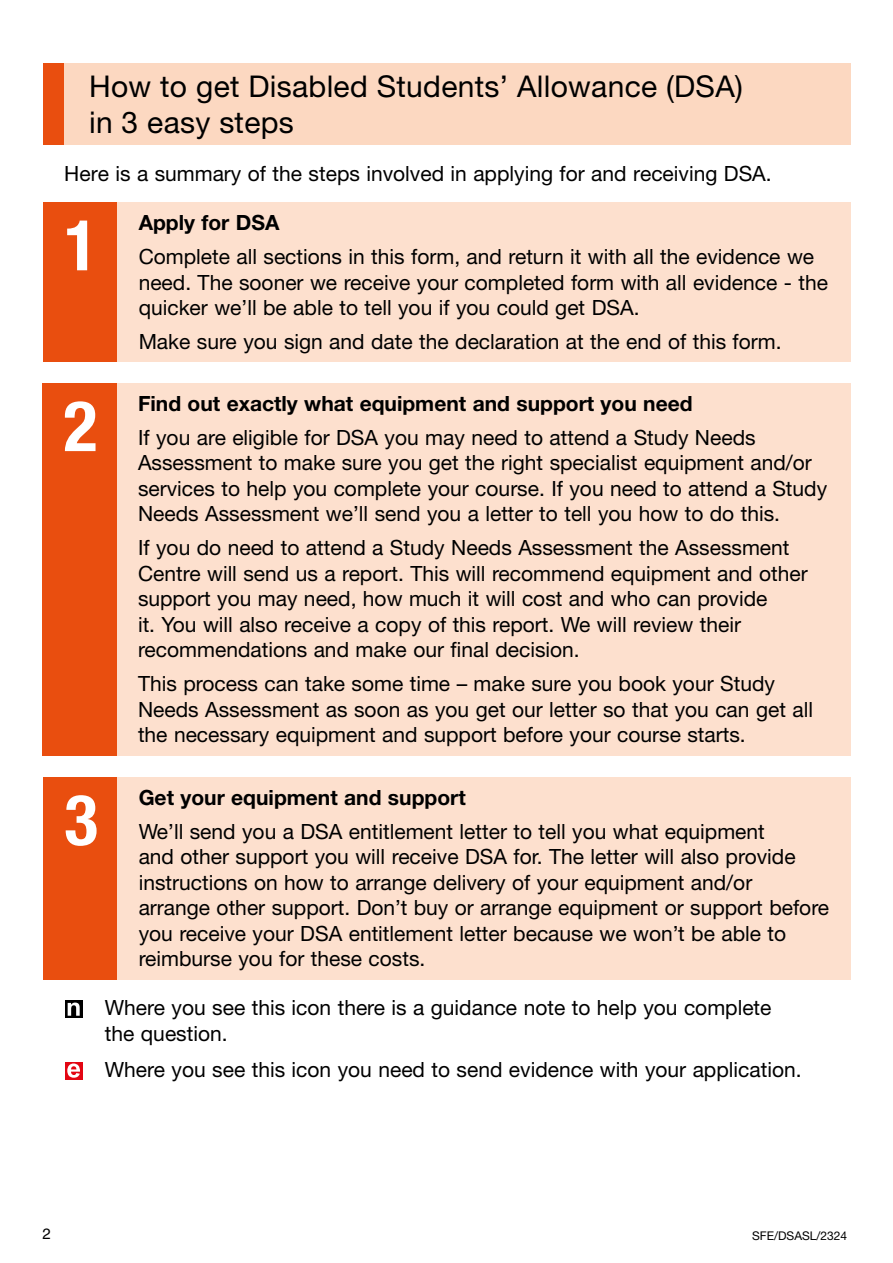
<style>
.page{position:relative;width:893px;height:1263px;background:#fff}
.page>*{position:absolute;margin:0;border:0;box-sizing:border-box;transform-origin:0 0}
.t1{font:700 condensed 70.2px "Helvetica Neue LT Std";color:#fff}
.t2{font:30px/36px "Helvetica Neue LT Std";letter-spacing:.01em;color:#000}
.Body{font:21px/25.5px "Helvetica Neue LT Std";color:#000}
.Body_14{font:21px/25.5px "Helvetica Neue LT Std";color:#000}
.Body-2{font:700 21px "Helvetica Neue LT Std";color:#000}
.t3{font:15px "Helvetica LT Std";color:#000}
.t4{font:12px "Helvetica Neue LT Std";color:#000}
</style>
<div class="page">
<div style="left:43px;top:202px;width:74px;height:160px;background:#e94e0f"></div>
<div style="left:43px;top:383px;width:74px;height:373px;background:#e94e0f"></div>
<div style="left:43px;top:777px;width:74px;height:202px;background:#e94e0f"></div>
<div style="left:43px;top:64px;width:21px;height:81px;background:#e94e0f"></div>
<div style="left:64px;top:64px;width:786px;height:81px;background:#fcd8c1"></div>
<div style="left:117px;top:202px;width:733px;height:160px;background:#fde0ce"></div>
<div style="left:117px;top:383px;width:733px;height:372px;background:#fde0ce"></div>
<div style="left:117px;top:777px;width:733px;height:202px;background:#fde0ce"></div>
<svg style="left:65px;top:1000px;width:17px;height:17px"></svg>
<svg style="left:68px;top:1002px;width:12px;height:14px"></svg>
<div style="left:65px;top:1062px;width:17px;height:17px;background:#e30613"></div>
<svg style="left:67px;top:1063px;width:13px;height:15px"></svg>
<p class="t2" style="left:89px;top:68px;width:655px">How to get Disabled Students’ Allowance (DSA) in 3 easy steps</p>
<p class="Body" style="left:64px;top:161px;width:709px">Here is a summary of the steps involved in applying for and receiving DSA.</p>
<p class="t1" style="left:64px;top:203px;width:35px">1</p>
<p class="Body-2" style="left:139px;top:210px;width:142px">Apply for DSA</p>
<p class="Body" style="left:139px;top:244px;width:691px">Complete all sections in this form, and return it with all the evidence we need. The sooner we receive your completed form with all evidence - the quicker we’ll be able to tell you if you could get DSA.</p>
<p class="Body" style="left:139px;top:329px;width:644px">Make sure you sign and date the declaration at the end of this form.</p>
<p class="t1" style="left:64px;top:384px;width:35px">2</p>
<p class="Body-2" style="left:138px;top:390px;width:556px">Find out exactly what equipment and support you need</p>
<p class="Body" style="left:138px;top:424px;width:691px">If you are eligible for DSA you may need to attend a Study Needs Assessment to make sure you get the right specialist equipment and/or services to help you complete your course. If you need to attend a Study Needs Assessment we’ll send you a letter to tell you how to do this.</p>
<p class="Body" style="left:138px;top:535px;width:671px">If you do need to attend a Study Needs Assessment the Assessment Centre will send us a report. This will recommend equipment and other support you may need, how much it will cost and who can provide<br>it. You will also receive a copy of this report. We will review their recommendations and make our final decision.</p>
<p class="Body" style="left:138px;top:671px;width:676px">This process can take some time – make sure you book your Study<br>Needs Assessment as soon as you get our letter so that you can get all the necessary equipment and support before your course starts.</p>
<p class="t1" style="left:64px;top:777px;width:35px">3</p>
<p class="Body-2" style="left:139px;top:784px;width:329px">Get your equipment and support</p>
<p class="Body" style="left:139px;top:818px;width:692px">We’ll send you a DSA entitlement letter to tell you what equipment<br>and other support you will receive DSA for. The letter will also provide instructions on how to arrange delivery of your equipment and/or<br>arrange other support. Don’t buy or arrange equipment or support before you receive your DSA entitlement letter because we won’t be able to reimburse you for these costs.</p>
<p class="Body_14" style="left:105px;top:995px;width:668px">Where you see this icon there is a guidance note to help you complete the question.</p>
<p class="Body_14" style="left:105px;top:1056px;width:698px">Where you see this icon you need to send evidence with your application.</p>
<p class="t3" style="left:43px;top:1225px;width:10px">2</p>
<p class="t4" style="left:752px;top:1229px;width:97px">SFE/DSASL/2324</p>
</div>
